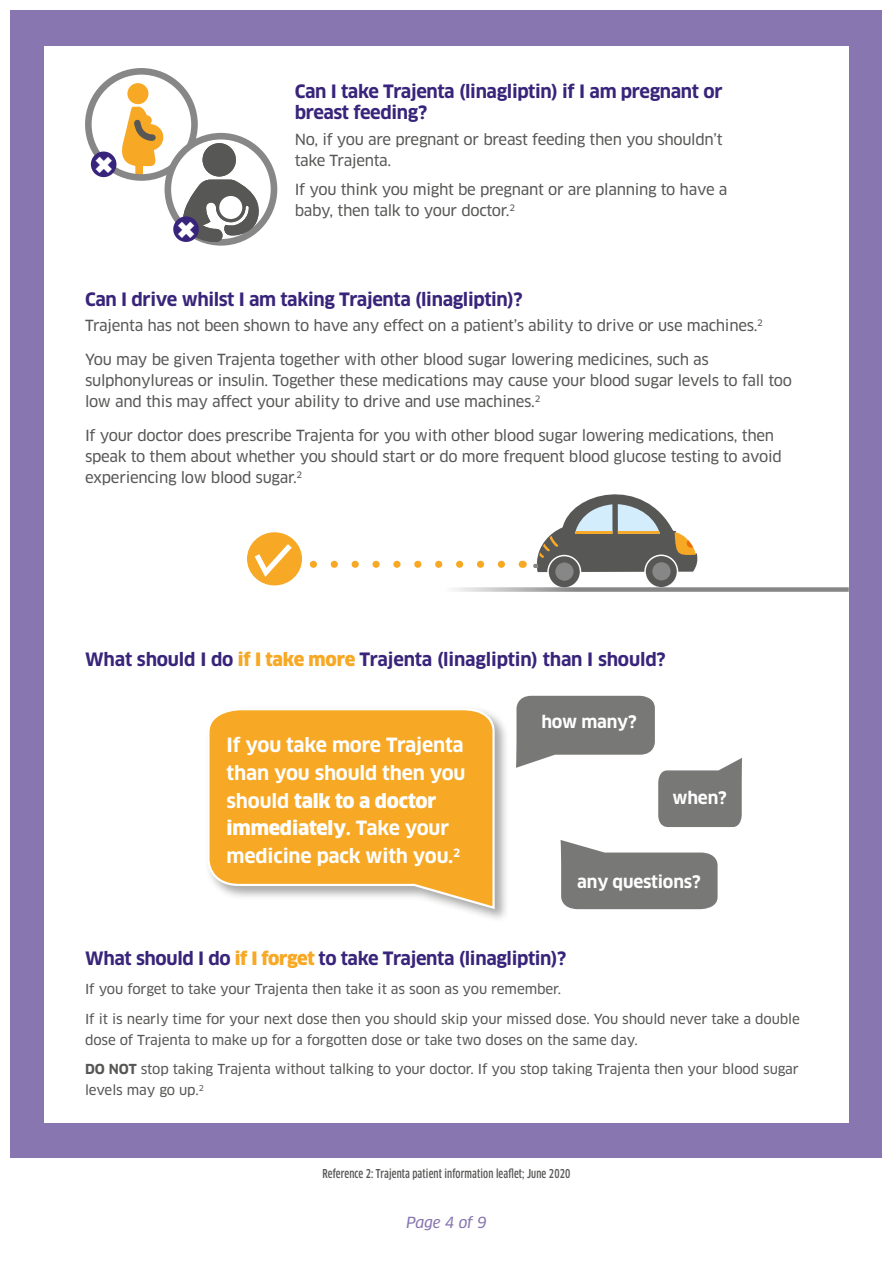
<style>
.page{position:relative;width:893px;height:1263px;background:#fff}
.page>*{position:absolute;margin:0;border:0;box-sizing:border-box;transform-origin:0 0}
.t1{font:700 19.2px/27.8px "Clan OT";letter-spacing:-.01em;color:#fff}
.t2{font:700 18px/21px "Clan OT";letter-spacing:-.02em;color:#38247a}
.t3{font:700 16.95px "Clan OT";letter-spacing:-.01em;color:#fff}
.t4{font:15px/21px "Clan OT News";letter-spacing:-.02em;color:#575756}
.t5{font:italic 15px "Clan OT News";letter-spacing:-.025em;color:#8876b0}
.t6{font:13.5px/29.5px "Clan OT News";letter-spacing:-.01em;color:#575756}
.t7{font:500 condensed 12px "Clan OT";letter-spacing:.01em;color:#575756}
.s1{font-weight:900;color:#f7a824}
.s2{font-weight:900}
.s3{font-family:"Clan OT";font-weight:700}
</style>
<div class="page">
<div style="left:11px;top:11px;width:871px;height:1147px;background:#8876b0"></div>
<div style="left:44px;top:46px;width:805px;height:1077px;background:#fff"></div>
<div style="left:205px;top:705px;width:305px;height:218px;background:#1d1d1b;opacity:.39"></div>
<svg style="left:206px;top:707px;width:290px;height:204px;background:#f5b344"></svg>
<svg style="left:561px;top:840px;width:157px;height:69px"></svg>
<svg style="left:516px;top:696px;width:226px;height:131px"></svg>
<div style="left:85px;top:68px;width:113px;height:113px;border:7px solid #878787;border-radius:50%"></div>
<div style="left:91px;top:152px;width:25px;height:25px;background:#38247a;border-radius:50%"></div>
<svg style="left:119px;top:83px;width:44px;height:94px"></svg>
<svg style="left:168px;top:136px;width:106px;height:106px"></svg>
<div style="left:165px;top:133px;width:112px;height:113px;border:7px solid #878787;border-radius:50%"></div>
<svg style="left:173px;top:216px;width:26px;height:26px"></svg>
<div style="left:646px;top:556px;width:31px;height:31px;background:#575756;border-radius:50%"></div>
<div style="left:652px;top:562px;width:19px;height:18px;background:#878787;border-radius:50%"></div>
<div style="left:549px;top:556px;width:31px;height:31px;background:#575756;border-radius:50%"></div>
<div style="left:555px;top:562px;width:19px;height:19px;background:#878787;border-radius:50%"></div>
<svg style="left:533px;top:494px;width:165px;height:79px"></svg>
<div style="left:250px;top:535px;width:49px;height:48px;background:#f7a824;border-radius:50%"></div>
<div style="left:247px;top:532px;width:55px;height:53px;border:5px solid #f7a824;border-radius:50%"></div>
<svg style="left:251px;top:540px;width:250px;height:41px"></svg>
<svg style="left:454px;top:587px;width:392px;height:5px;background:#a1a1a1"></svg>
<svg style="left:178px;top:143px;width:81px;height:99px"></svg>
<p class="t2" style="left:295px;top:82px;width:429px">Can I take Trajenta (linagliptin) if I am pregnant or breast feeding?</p>
<p class="t4" style="left:295px;top:129px;width:429px">No, if you are pregnant or breast feeding then you shouldn’t take Trajenta.</p>
<p class="t4" style="left:295px;top:179px;width:434px">If you think you might be pregnant or are planning to have a baby, then talk to your doctor.<sup>2</sup></p>
<p class="t2" style="left:85px;top:289px;width:439px">Can I drive whilst I am taking Trajenta (linagliptin)?</p>
<p class="t4" style="left:85px;top:315px;width:679px">Trajenta has not been shown to have any effect on a patient’s ability to drive or use machines.<sup>2</sup></p>
<p class="t4" style="left:85px;top:349px;width:709px">You may be given Trajenta together with other blood sugar lowering medicines, such as sulphonylureas or insulin. Together these medications may cause your blood sugar levels to fall too low and this may affect your ability to drive and use machines.<sup>2</sup></p>
<p class="t4" style="left:85px;top:425px;width:698px">If your doctor does prescribe Trajenta for you with other blood sugar lowering medications, then speak to them about whether you should start or do more frequent blood glucose testing to avoid experiencing low blood sugar.<sup>2</sup></p>
<p class="t2" style="left:85px;top:649px;width:582px">What should I do <span class="s1">if I take more</span> Trajenta (linagliptin) than I should?</p>
<p class="t1" style="left:227px;top:731px;width:240px">If you take more Trajenta than you should then you should <span class="s2">talk to a doctor immediately</span>. Take your medicine pack with you.<sup>2</sup></p>
<p class="t3" style="left:541px;top:712px;width:97px">how many?</p>
<p class="t3" style="left:672px;top:788px;width:56px">when?</p>
<p class="t3" style="left:577px;top:872px;width:125px">any questions?</p>
<p class="t2" style="left:85px;top:948px;width:483px">What should I do <span class="s1">if I forget</span> to take Trajenta (linagliptin)?</p>
<p class="t6" style="left:85px;top:974px;width:716px">If you forget to take your Trajenta then take it as soon as you remember.<br>If it is nearly time for your next dose then you should skip your missed dose. You should never take a double</p>
<p class="t6" style="left:85px;top:1025px;width:715px">dose of Trajenta to make up for a forgotten dose or take two doses on the same day.<br><span class="s3">DO NOT</span> stop taking Trajenta without talking to your doctor. If you stop taking Trajenta then your blood sugar</p>
<p class="t6" style="left:85px;top:1075px;width:120px">levels may go up.<sup>2</sup></p>
<p class="t7" style="left:323px;top:1167px;width:249px">Reference 2: Trajenta patient information leaflet; June 2020</p>
<p class="t5" style="left:406px;top:1213px;width:82px">Page 4 of 9</p>
</div>
